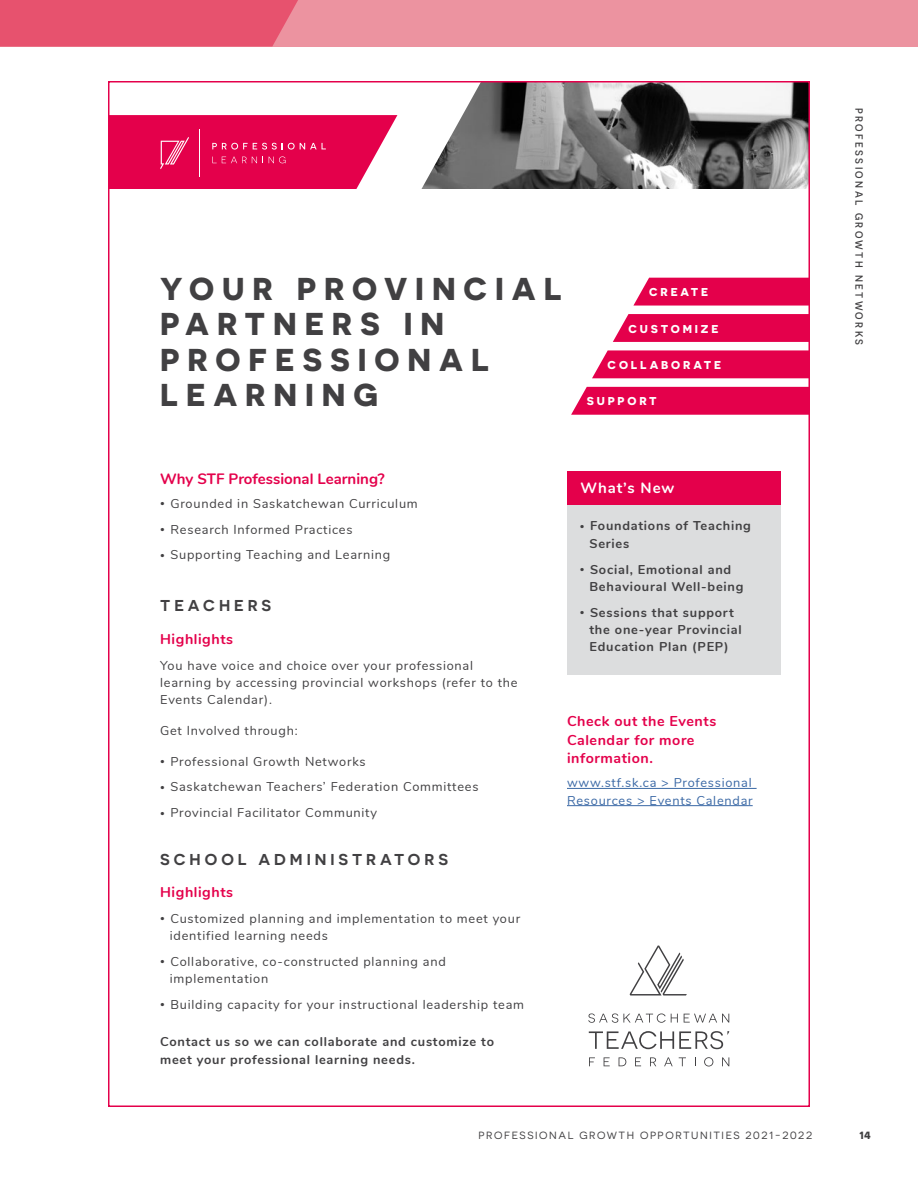
<style>
.page{position:relative;width:918px;height:1188px;background:#fff}
.page>*{position:absolute;margin:0;border:0;box-sizing:border-box;transform-origin:0 0}
.t1{font:700 31.65px/35.1px "Novecentosanswide";letter-spacing:.25em;color:#414042}
.t2{font:600 15.75px "Novecentosanswide";letter-spacing:.25em;color:#414042}
.t3{font:700 15px "Nunito";color:#e4004b}
.t4{font:700 15px "Nunito";letter-spacing:.06em;color:#fff}
.t5{font:700 14.25px/18.8px "Nunito";letter-spacing:.04em;color:#e4004b}
.t6{font:12.75px/17.2px "Nunito";letter-spacing:.06em;color:#414042}
.t7{font:700 12.75px/17.2px "Nunito";letter-spacing:.06em;color:#414042}
.t8{font:12.75px/17.2px "Nunito";letter-spacing:.06em;color:#3a68a5}
.t9{font:700 11.4px "Novecentosanswide";letter-spacing:.25em;color:#fefefe}
.t10{font:10.5px "Novecentosanswide";letter-spacing:.15em;color:#414042}
.t11{font:500 10.5px "Novecentosans";letter-spacing:.23em;color:#414042}
.t12{font:700 10.5px "Novecentosanswide";color:#414042}
.s1{font-size:9px}
.s2{font-weight:400;font-size:9px}
</style>
<div class="page">
<div style="left:0;top:0;width:918px;height:47px;background:#ec93a0"></div>
<div style="left:0;top:0;width:298px;height:46px;background:#e7526e"></div>
<img style="left:422px;top:84px;width:385px;height:105px">
<svg style="left:111px;top:115px;width:286px;height:74px;background:#e6185c"></svg>
<hr style="left:567px;top:788px;width:190px;height:1px;background:#3a68a5">
<hr style="left:567px;top:805px;width:186px;height:1px;background:#3a68a5">
<div style="left:567px;top:478px;width:213px;height:197px;background:#dcddde"></div>
<div style="left:567px;top:471px;width:213px;height:34px;background:#e4004b"></div>
<svg style="left:633px;top:278px;width:174px;height:28px;background:#e50f56"></svg>
<svg style="left:613px;top:314px;width:194px;height:28px;background:#e50b52"></svg>
<svg style="left:592px;top:350px;width:215px;height:28px;background:#e50d54"></svg>
<svg style="left:571px;top:387px;width:236px;height:28px;background:#e50a52"></svg>
<svg style="left:630px;top:946px;width:57px;height:50px"></svg>
<svg style="left:588px;top:1013px;width:90px;height:10px"></svg>
<svg style="left:684px;top:1014px;width:45px;height:9px"></svg>
<svg style="left:589px;top:1057px;width:6px;height:9px"></svg>
<svg style="left:604px;top:1057px;width:6px;height:9px"></svg>
<svg style="left:619px;top:1057px;width:7px;height:9px"></svg>
<svg style="left:635px;top:1057px;width:6px;height:9px"></svg>
<svg style="left:650px;top:1057px;width:6px;height:9px"></svg>
<svg style="left:664px;top:1057px;width:9px;height:9px"></svg>
<svg style="left:679px;top:1057px;width:7px;height:9px"></svg>
<svg style="left:704px;top:1057px;width:9px;height:9px"></svg>
<svg style="left:722px;top:1057px;width:7px;height:9px"></svg>
<svg style="left:589px;top:1031px;width:140px;height:18px"></svg>
<h1 class="t1" style="left:160px;top:271px;width:403px">YOUR PROVINCIAL<br>PARTNERS IN<br>PROFESSIONAL<br>LEARNING</h1>
<p class="t9" style="left:649px;top:285px;width:61px">CREATE</p>
<p class="t9" style="left:628px;top:322px;width:92px">CUSTOMIZE</p>
<p class="t9" style="left:608px;top:358px;width:115px">COLLABORATE</p>
<p class="t9" style="left:587px;top:394px;width:72px">SUPPORT</p>
<p class="t3" style="left:160px;top:467px;width:226px">Why STF Professional Learning?</p>
<p class="t6" style="left:160px;top:494px;width:259px"><span class="s1">•</span> Grounded in Saskatchewan Curriculum</p>
<p class="t6" style="left:160px;top:520px;width:194px"><span class="s1">•</span> Research Informed Practices</p>
<p class="t6" style="left:160px;top:546px;width:232px"><span class="s1">•</span> Supporting Teaching and Learning</p>
<p class="t2" style="left:160px;top:596px;width:113px">TEACHERS</p>
<p class="t5" style="left:160px;top:629px;width:74px">Highlights</p>
<p class="t6" style="left:160px;top:656px;width:359px">You have voice and choice over your professional learning by accessing provincial workshops (refer to the<br>Events Calendar).</p>
<p class="t6" style="left:160px;top:721px;width:139px">Get Involved through:</p>
<p class="t6" style="left:160px;top:752px;width:207px"><span class="s1">•</span> Professional Growth Networks</p>
<p class="t6" style="left:160px;top:778px;width:320px"><span class="s1">•</span> Saskatchewan Teachers’ Federation Committees</p>
<p class="t6" style="left:160px;top:804px;width:218px"><span class="s1">•</span> Provincial Facilitator Community</p>
<p class="t2" style="left:160px;top:849px;width:289px">SCHOOL ADMINISTRATORS</p>
<p class="t5" style="left:160px;top:882px;width:74px">Highlights</p>
<p class="t6" style="left:170px;top:909px;width:352px;text-indent:-10px"><span class="s1">•</span> Customized planning and implementation to meet your identified learning needs</p>
<p class="t6" style="left:170px;top:952px;width:277px;text-indent:-10px"><span class="s1">•</span> Collaborative, co-constructed planning and implementation</p>
<p class="t6" style="left:160px;top:995px;width:365px"><span class="s1">•</span> Building capacity for your instructional leadership team</p>
<p class="t7" style="left:160px;top:1033px;width:335px">Contact us so we can collaborate and customize to meet your professional learning needs.</p>
<p class="t4" style="left:580px;top:477px;width:95px">What’s New</p>
<p class="t7" style="left:590px;top:517px;width:163px;text-indent:-10px"><span class="s2">•</span> Foundations of Teaching<br>Series</p>
<p class="t7" style="left:590px;top:560px;width:156px;text-indent:-10px"><span class="s2">•</span> Social, Emotional and<br>Behavioural Well-being</p>
<p class="t7" style="left:590px;top:603px;width:154px;text-indent:-10px"><span class="s2">•</span> Sessions that support the one-year Provincial<br>Education Plan (PEP)</p>
<p class="t5" style="left:567px;top:711px;width:151px">Check out the Events<br>Calendar for more information.</p>
<p class="t8" style="left:567px;top:774px;width:187px">www.stf.sk.ca &gt; Professional<br>Resources &gt; Events Calendar</p>
<p class="t11" style="left:865px;top:108px;width:239px;rotate:90deg">PROFESSIONAL GROWTH NETWORKS</p>
<p class="t10" style="left:479px;top:1129px;width:335px">PROFESSIONAL GROWTH OPPORTUNITIES 2021-2022</p>
<p class="t12" style="left:859px;top:1129px;width:13px">14</p>
</div>
